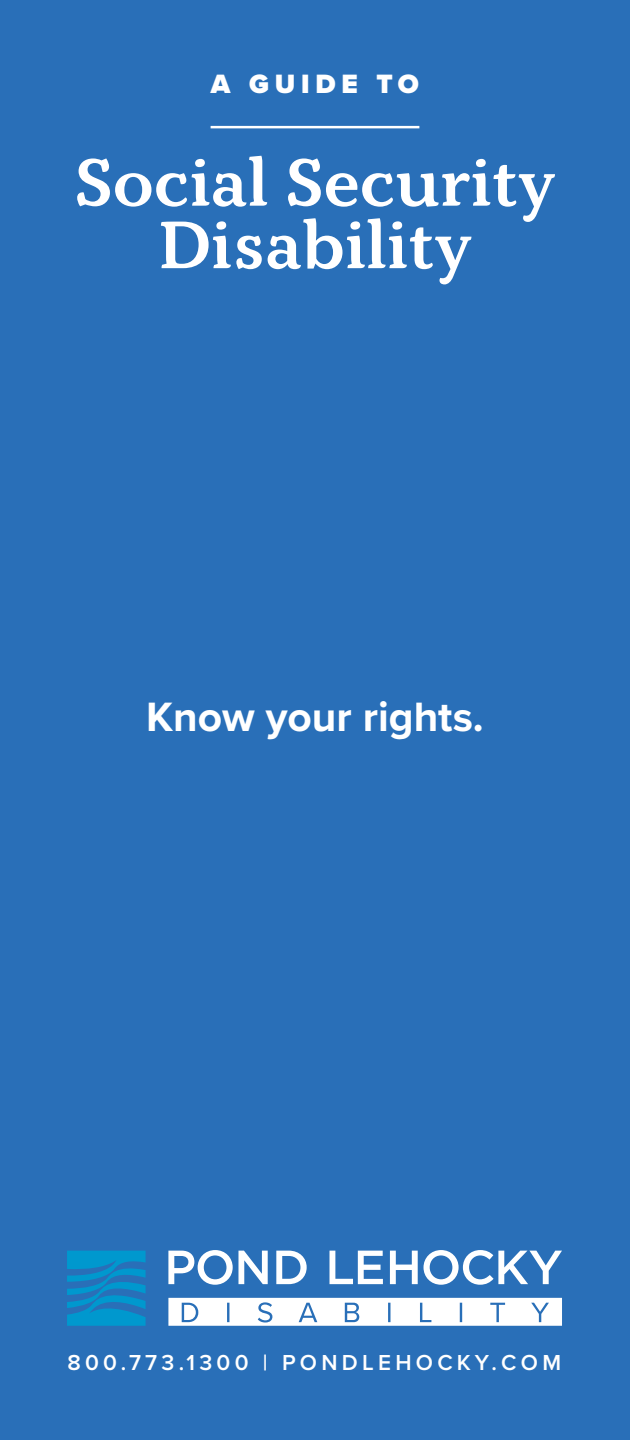
<style>
.page{position:relative;width:630px;height:1440px;background:#296fb8}
.page>*{position:absolute;margin:0;border:0;box-sizing:border-box;transform-origin:0 0}
.t1{font:600 67.5px/62.5px "Kopius";color:#fff;text-align:center}
.t2{font:700 42.5px "Proxima Nova";color:#fff}
.t3{font:900 27.5px "Proxima Nova";letter-spacing:.21em;color:#fff}
.t4{font:600 22.5px "Proxima Nova";letter-spacing:.19em;color:#fff}
</style>
<div class="page">
<hr style="left:211px;top:126px;width:208px;height:2px;background:#fff">
<svg style="left:168px;top:1250px;width:100px;height:35px"></svg>
<svg style="left:276px;top:1251px;width:31px;height:33px"></svg>
<svg style="left:330px;top:1251px;width:53px;height:33px"></svg>
<svg style="left:390px;top:1251px;width:28px;height:33px"></svg>
<svg style="left:424px;top:1250px;width:138px;height:35px"></svg>
<svg style="left:67px;top:1251px;width:79px;height:75px"></svg>
<svg style="left:168px;top:1298px;width:394px;height:28px"></svg>
<p class="t3" style="left:211px;top:64px;width:210px">A GUIDE TO</p>
<p class="t1" style="left:75px;top:150px;width:482px">Social Security<br>Disability</p>
<p class="t2" style="left:146px;top:685px;width:339px">Know your rights.</p>
<p class="t4" style="left:68px;top:1346px;width:495px">800.773.1300 | PONDLEHOCKY.COM</p>
</div>
